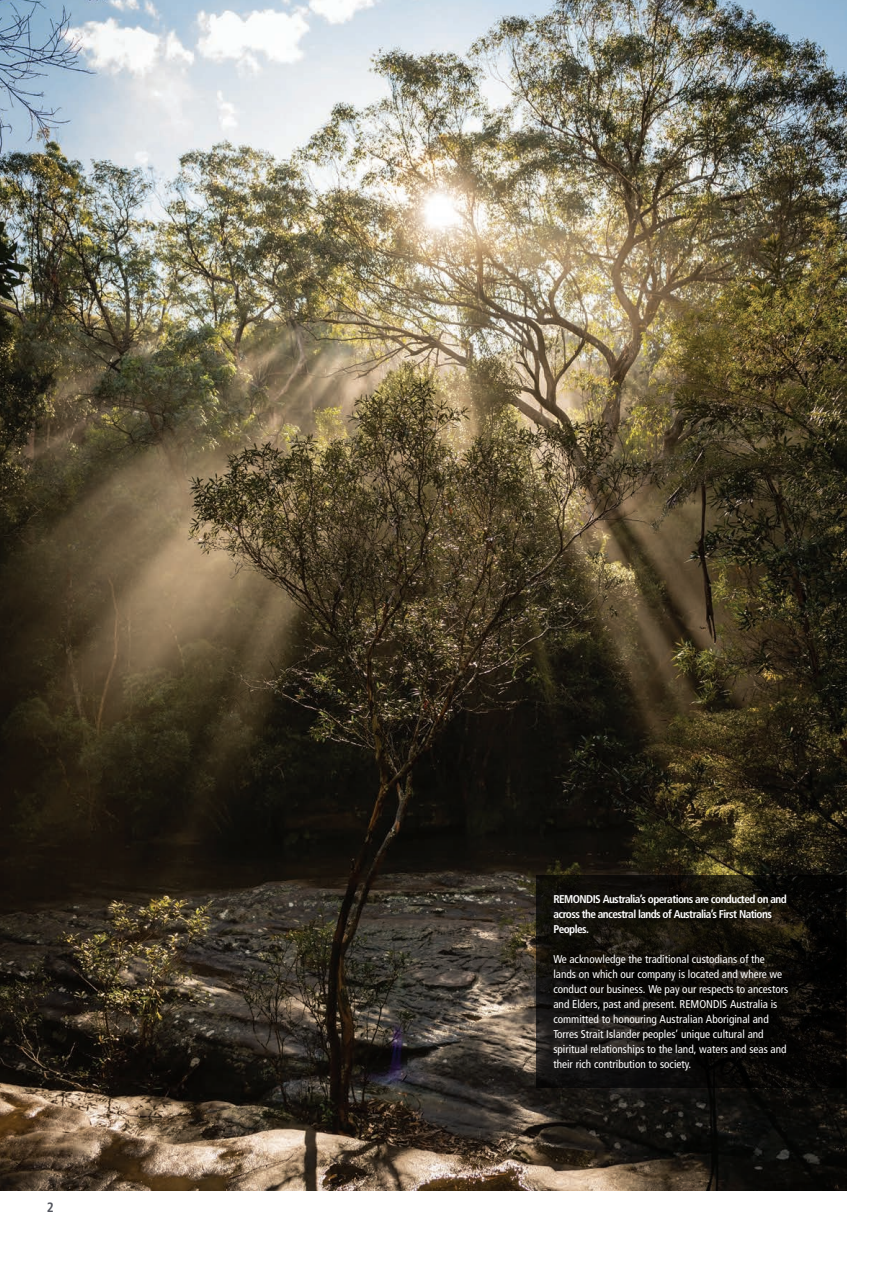
<style>
.page{position:relative;width:893px;height:1263px;background:#fff}
.page>*{position:absolute;margin:0;border:0;box-sizing:border-box;transform-origin:0 0}
.t1{font:13.5px "Frutiger LT 67 Bd Cn";color:#51545d}
.t2{font:11.25px/15px "Frutiger LT 57 Cn";color:#fff}
.t3{font:11.25px/15px "Frutiger LT 67 Bd Cn";letter-spacing:-.05em;color:#fff}
</style>
<div class="page">
<img style="left:0;top:0;width:846px;height:1190px">
<svg style="left:536px;top:875px;width:310px;height:212px;background:#100e0a"></svg>
<p class="t1" style="left:47px;top:1199px;width:9px">2</p>
<p class="t3" style="left:553px;top:892px;width:235px">REMONDIS Australia’s operations are conducted on and across the ancestral lands of Australia’s First Nations<br>Peoples.</p>
<p class="t2" style="left:553px;top:952px;width:236px">We acknowledge the traditional custodians of the lands on which our company is located and where we conduct our business. We pay our respects to ancestors and Elders, past and present. REMONDIS Australia is committed to honouring Australian Aboriginal and Torres Strait Islander peoples’ unique cultural and spiritual relationships to the land, waters and seas and their rich contribution to society.</p>
</div>
